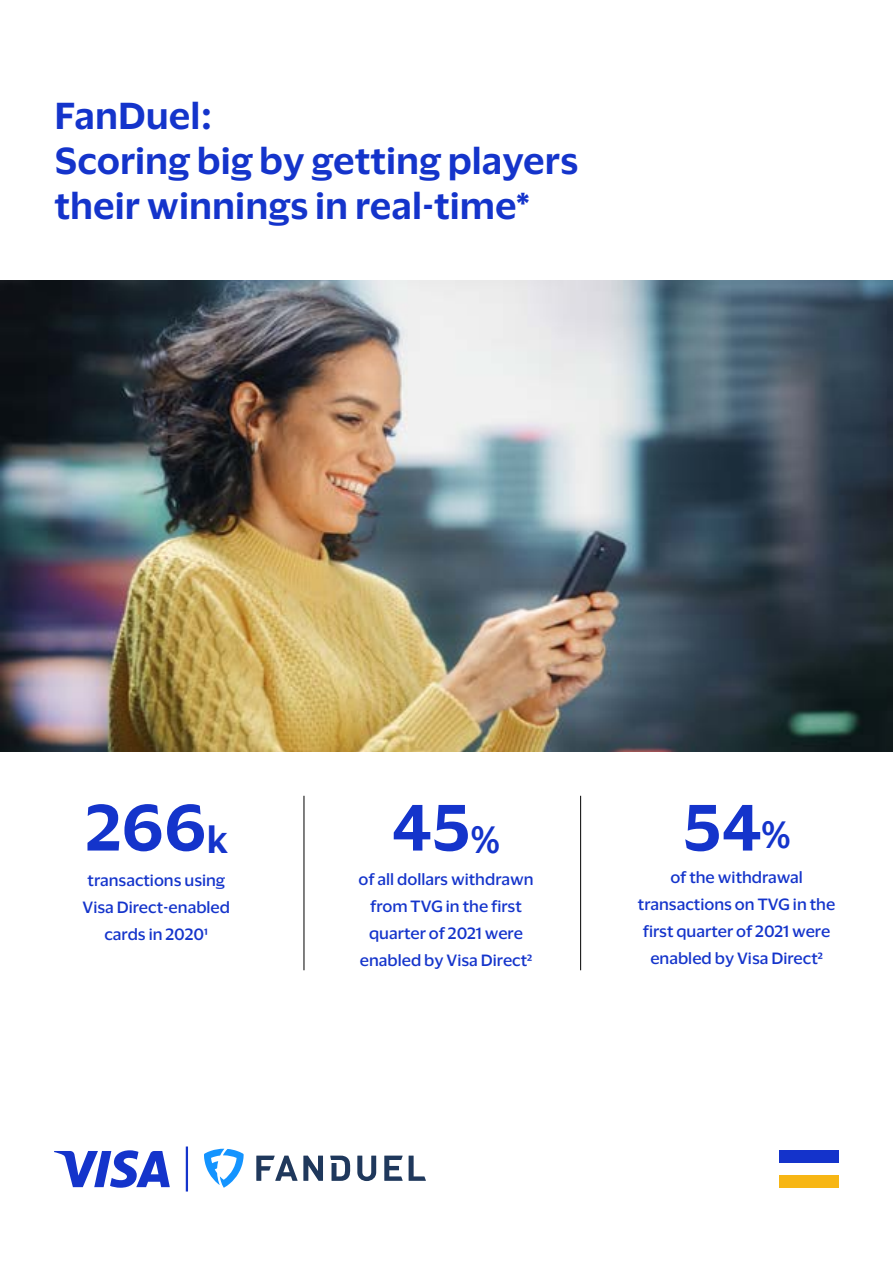
<style>
.page{position:relative;width:893px;height:1263px;background:#fff}
.page>*{position:absolute;margin:0;border:0;box-sizing:border-box;transform-origin:0 0}
.t1{font:600 60px "Visa Dialect";color:#1434cb}
.t2{font:600 34.5px/45px "Visa Dialect";color:#1434cb}
.t3{font:500 15px/27px "Visa Dialect";color:#1434cb;text-align:center}
.s1{font-size:34.95px}
</style>
<div class="page">
<img style="left:0;top:281px;width:893px;height:470px">
<hr style="left:304px;top:796px;width:1px;height:174px;background:#000">
<hr style="left:580px;top:796px;width:1px;height:174px;background:#000">
<hr style="left:186px;top:1146px;width:2px;height:45px;background:#1434cb">
<svg style="left:256px;top:1155px;width:67px;height:26px"></svg>
<svg style="left:357px;top:1155px;width:19px;height:26px"></svg>
<svg style="left:384px;top:1155px;width:19px;height:26px"></svg>
<svg style="left:409px;top:1155px;width:17px;height:26px"></svg>
<svg style="left:330px;top:1155px;width:20px;height:26px"></svg>
<svg style="left:204px;top:1149px;width:40px;height:39px"></svg>
<svg style="left:54px;top:1150px;width:116px;height:38px"></svg>
<div style="left:779px;top:1150px;width:60px;height:13px;background:#1433cb"></div>
<div style="left:779px;top:1175px;width:60px;height:13px;background:#f7b614"></div>
<h1 class="t2" style="left:54px;top:91px;width:525px">FanDuel:<br>Scoring big by getting players their winnings in real-time*</h1>
<p class="t1" style="left:85px;top:781px;width:144px">266<span class="s1">k</span></p>
<p class="t3" style="left:83px;top:866px;width:149px">transactions using<br>Visa Direct-enabled cards in 20201</p>
<p class="t1" style="left:392px;top:781px;width:110px">45<span class="s1">%</span></p>
<p class="t3" style="left:358px;top:865px;width:177px">of all dollars withdrawn from TVG in the first quarter of 2021 were enabled by Visa Direct2</p>
<p class="t1" style="left:683px;top:781px;width:110px">54<span class="s1">%</span></p>
<p class="t3" style="left:638px;top:863px;width:199px">of the withdrawal transactions on TVG in the first quarter of 2021 were enabled by Visa Direct2</p>
</div>
